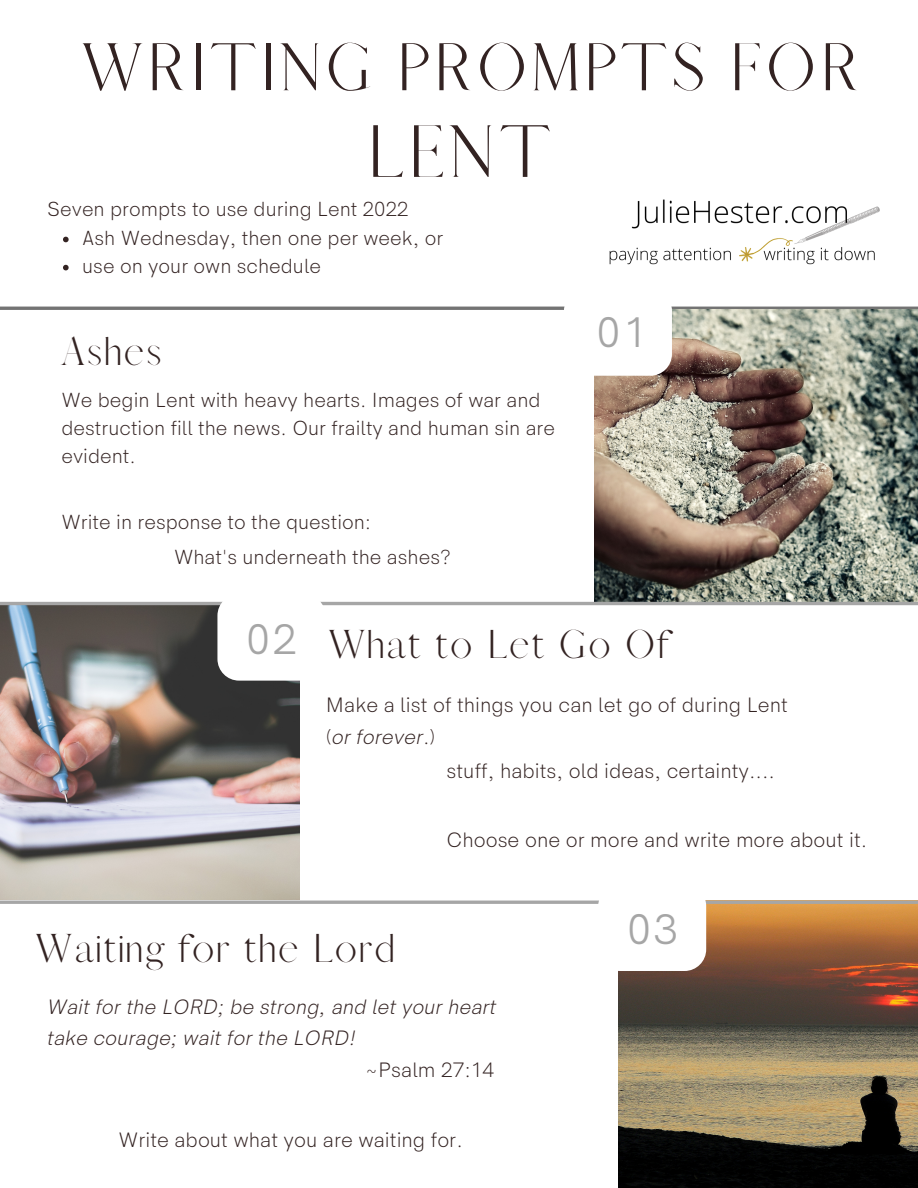
<style>
.page{position:relative;width:918px;height:1188px;background:#fff}
.page>*{position:absolute;margin:0;border:0;box-sizing:border-box;transform-origin:0 0}
.t1{font:66.6px "Afrah";color:#332322}
.t2{font:60.6px "Afrah";letter-spacing:.06em;color:#332322}
.t3{font:43.05px "HK Sentiments";color:#a6a6a6}
.t4{font:36.3px "Afrah";letter-spacing:.06em;color:#332322}
.t5{font:300 21px "HK Sentiments";color:#332322}
.t6{font:italic 300 21px/30.3px "HK Sentiments";color:#332322}
.t7{font:300 20.55px/28.2px "HK Sentiments";color:#332322}
.s1{font-style:normal}
</style>
<div class="page">
<img style="left:618px;top:900px;width:300px;height:288px">
<hr style="left:0;top:307px;width:918px;height:3px;background:#737373">
<img style="left:594px;top:310px;width:324px;height:292px">
<img style="left:0;top:605px;width:300px;height:295px">
<div style="left:564px;top:289px;width:108px;height:87px;background:#fff;border-radius:22px"></div>
<hr style="left:0;top:602px;width:918px;height:3px;background:#a6a6a6">
<div style="left:217px;top:594px;width:108px;height:87px;background:#fff;border-radius:22px"></div>
<hr style="left:0;top:901px;width:918px;height:3px;background:#a6a6a6">
<img style="left:609px;top:199px;width:271px;height:66px">
<div style="left:598px;top:884px;width:108px;height:87px;background:#fff;border-radius:22px"></div>
<svg style="left:63px;top:237px;width:6px;height:5px"></svg>
<svg style="left:63px;top:265px;width:6px;height:5px"></svg>
<p class="t2" style="left:81px;top:29px;width:780px">WRITING PROMPTS FOR</p>
<p class="t1" style="left:367px;top:110px;width:186px">LENT</p>
<p class="t7" style="left:47px;top:196px;width:363px">Seven prompts to use during Lent 2022</p>
<p class="t7" style="left:82px;top:224px;width:363px">Ash Wednesday, then one per week, or</p>
<p class="t7" style="left:82px;top:252px;width:241px">use on your own schedule</p>
<p class="t4" style="left:62px;top:329px;width:102px">Ashes</p>
<p class="t7" style="left:61px;top:386px;width:495px">We begin Lent with heavy hearts. Images of war and destruction fill the news. Our frailty and human sin are evident.</p>
<p class="t7" style="left:61px;top:509px;width:312px">Write in response to the question:</p>
<p class="t7" style="left:174px;top:544px;width:278px">What's underneath the ashes?</p>
<p class="t3" style="left:597px;top:308px;width:52px">01</p>
<p class="t3" style="left:246px;top:615px;width:52px">02</p>
<p class="t4" style="left:328px;top:621px;width:342px">What to Let Go Of</p>
<p class="t5" style="left:326px;top:693px;width:464px">Make a list of things you can let go of during Lent</p>
<p class="t6" style="left:326px;top:722px;width:111px"><span class="s1">(</span>or forever<span class="s1">.)</span></p>
<p class="t5" style="left:447px;top:759px;width:330px">stuff, habits, old ideas, certainty....</p>
<p class="t5" style="left:447px;top:828px;width:422px">Choose one or more and write more about it.</p>
<p class="t4" style="left:35px;top:926px;width:361px">Waiting for the Lord</p>
<p class="t6" style="left:47px;top:993px;width:451px">Wait for the LORD; be strong, and let your heart take courage; wait for the LORD!</p>
<p class="t5" style="left:365px;top:1058px;width:130px">~Psalm 27:14</p>
<p class="t5" style="left:119px;top:1128px;width:346px">Write about what you are waiting for.</p>
<p class="t3" style="left:627px;top:905px;width:52px">03</p>
</div>
